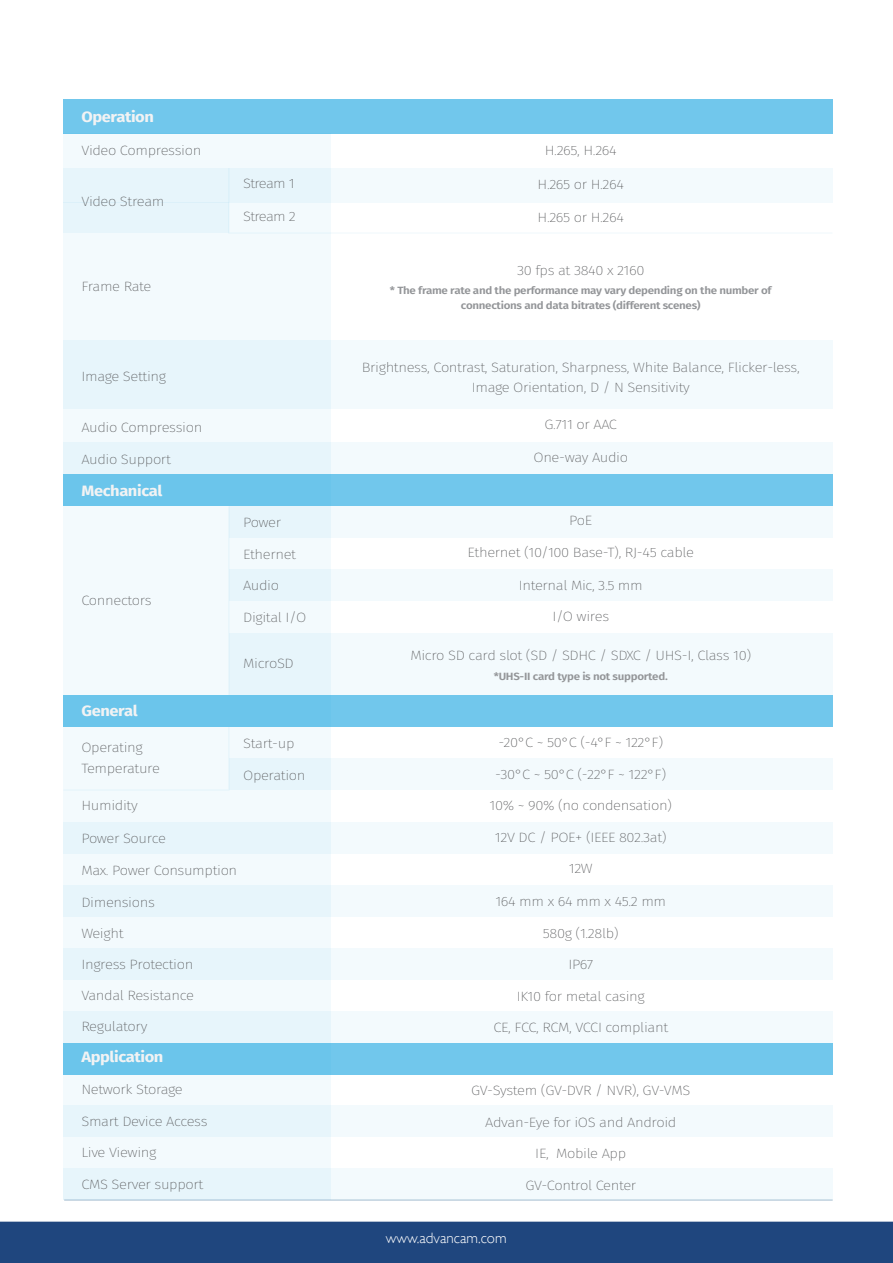
<style>
.page{position:relative;width:893px;height:1263px;background:#fff}
.page>*{position:absolute;margin:0;border:0;box-sizing:border-box;transform-origin:0 0}
.t1{font:700 15px "Fira Sans";letter-spacing:-.025em;color:#f2f3f4;scale:1.1 1}
.t2{font:300 15px "Gill Sans";color:#fff}
.t3{font:200 13.5px/19.5px "Fira Sans";letter-spacing:-.025em;color:#57585a;text-align:center;scale:1.1 1}
.t4{font:600 10.5px/15px "Fira Sans";letter-spacing:-.025em;color:#939598;text-align:center;scale:1.1 1}
</style>
<div class="page">
<div style="left:63px;top:133px;width:268px;height:1067px;background:#f3fafd"></div>
<div style="left:63px;top:202px;width:166px;height:31px;background:#e7f5fb"></div>
<div style="left:63px;top:99px;width:770px;height:34px;background:#71c7ec"></div>
<div style="left:63px;top:168px;width:770px;height:34px;background:#e7f5fb"></div>
<div style="left:0;top:1222px;width:893px;height:41px;background:#1f467e"></div>
<hr style="left:64px;top:1200px;width:769px;height:1px;background:#4e7da1">
<svg style="left:228px;top:168px;width:604px;height:65px"></svg>
<hr style="left:228px;top:506px;width:2px;height:189px;background:#009bde">
<div style="left:63px;top:340px;width:770px;height:68px;background:#f3fafd"></div>
<div style="left:63px;top:443px;width:770px;height:31px;background:#f3fafd"></div>
<div style="left:229px;top:506px;width:604px;height:31px;background:#f3fafd"></div>
<div style="left:229px;top:570px;width:604px;height:31px;background:#f3fafd"></div>
<div style="left:63px;top:474px;width:770px;height:32px;background:#71c7ec"></div>
<div style="left:229px;top:633px;width:604px;height:62px;background:#f3fafd"></div>
<div style="left:63px;top:696px;width:770px;height:31px;background:#71c7ec"></div>
<div style="left:229px;top:759px;width:604px;height:31px;background:#f3fafd"></div>
<div style="left:63px;top:822px;width:770px;height:31px;background:#f3fafd"></div>
<div style="left:63px;top:885px;width:770px;height:32px;background:#f3fafd"></div>
<div style="left:63px;top:949px;width:770px;height:31px;background:#f3fafd"></div>
<div style="left:63px;top:1011px;width:770px;height:32px;background:#f3fafd"></div>
<div style="left:63px;top:1043px;width:770px;height:31px;background:#71c7ec"></div>
<div style="left:63px;top:1105px;width:770px;height:32px;background:#f3fafd"></div>
<div style="left:63px;top:1168px;width:770px;height:32px;background:#f3fafd"></div>
<p class="t1" style="left:81px;top:106px;width:68px">Operation</p>
<p class="t3" style="left:81px;top:140px;width:110px">Video Compression</p>
<p class="t3" style="left:81px;top:192px;width:77px">Video Stream</p>
<p class="t3" style="left:81px;top:277px;width:65px">Frame Rate</p>
<p class="t3" style="left:81px;top:366px;width:78px">Image Setting</p>
<p class="t3" style="left:81px;top:417px;width:111px">Audio Compression</p>
<p class="t3" style="left:81px;top:449px;width:83px">Audio Support</p>
<p class="t1" style="left:81px;top:480px;width:75px">Mechanical</p>
<p class="t3" style="left:81px;top:591px;width:65px">Connectors</p>
<p class="t3" style="left:243px;top:174px;width:48px">Stream 1</p>
<p class="t3" style="left:243px;top:206px;width:49px">Stream 2</p>
<p class="t3" style="left:243px;top:513px;width:36px">Power</p>
<p class="t3" style="left:243px;top:544px;width:50px">Ethernet</p>
<p class="t3" style="left:243px;top:576px;width:34px">Audio</p>
<p class="t3" style="left:243px;top:607px;width:59px">Digital I/O</p>
<p class="t3" style="left:243px;top:654px;width:48px">MicroSD</p>
<p class="t1" style="left:81px;top:700px;width:53px">General</p>
<p class="t3" style="left:81px;top:736px;width:73px;line-height:21px;text-align:left">Operating<br>Temperature</p>
<p class="t3" style="left:81px;top:796px;width:53px">Humidity</p>
<p class="t3" style="left:81px;top:828px;width:78px">Power Source</p>
<p class="t3" style="left:81px;top:860px;width:143px">Max. Power Consumption</p>
<p class="t3" style="left:81px;top:893px;width:68px">Dimensions</p>
<p class="t3" style="left:81px;top:923px;width:40px">Weight</p>
<p class="t3" style="left:81px;top:954px;width:103px">Ingress Protection</p>
<p class="t3" style="left:81px;top:985px;width:104px">Vandal Resistance</p>
<p class="t3" style="left:81px;top:1016px;width:61px">Regulatory</p>
<p class="t1" style="left:81px;top:1047px;width:76px">Application</p>
<p class="t3" style="left:81px;top:1079px;width:94px">Network Storage</p>
<p class="t3" style="left:81px;top:1111px;width:116px">Smart Device Access</p>
<p class="t3" style="left:81px;top:1142px;width:70px">Live Viewing</p>
<p class="t3" style="left:81px;top:1174px;width:112px">CMS Server support</p>
<p class="t3" style="left:243px;top:734px;width:48px">Start-up</p>
<p class="t3" style="left:243px;top:765px;width:58px">Operation</p>
<p class="t3" style="left:545px;top:140px;width:67px">H.265, H.264</p>
<p class="t3" style="left:538px;top:174px;width:80px">H.265 or H.264</p>
<p class="t3" style="left:538px;top:208px;width:80px">H.265 or H.264</p>
<p class="t3" style="left:517px;top:260px;width:117px">30 fps at 3840 x 2160</p>
<p class="t4" style="left:390px;top:283px;width:348px">* The frame rate and the performance may vary depending on the number of connections and data bitrates (different scenes)</p>
<p class="t3" style="left:362px;top:358px;width:400px">Brightness, Contrast, Saturation, Sharpness, White Balance, Flicker-less,<br>Image Orientation, D / N Sensitivity</p>
<p class="t3" style="left:545px;top:415px;width:67px">G.711 or AAC</p>
<p class="t3" style="left:533px;top:448px;width:88px">One-way Audio</p>
<p class="t3" style="left:569px;top:511px;width:22px">PoE</p>
<p class="t3" style="left:468px;top:542px;width:207px">Ethernet (10/100 Base-T), RJ-45 cable</p>
<p class="t3" style="left:519px;top:575px;width:114px">Internal Mic, 3.5 mm</p>
<p class="t3" style="left:552px;top:607px;width:53px">I/O wires</p>
<p class="t3" style="left:410px;top:646px;width:311px">Micro SD card slot (SD / SDHC / SDXC / UHS-I, Class 10)</p>
<p class="t4" style="left:494px;top:669px;width:160px">*UHS-II card type is not supported.</p>
<p class="t3" style="left:498px;top:733px;width:151px">-20°C ~ 50°C (-4°F ~ 122°F)</p>
<p class="t3" style="left:495px;top:764px;width:157px">-30°C ~ 50°C (-22°F ~ 122°F)</p>
<p class="t3" style="left:490px;top:796px;width:167px">10% ~ 90% (no condensation)</p>
<p class="t3" style="left:495px;top:827px;width:158px">12V DC / POE+ (IEEE 802.3at)</p>
<p class="t3" style="left:569px;top:859px;width:23px">12W</p>
<p class="t3" style="left:495px;top:892px;width:157px">164 mm x 64 mm x 45.2 mm</p>
<p class="t3" style="left:543px;top:923px;width:70px">580g (1.28lb)</p>
<p class="t3" style="left:568px;top:955px;width:24px">IP67</p>
<p class="t3" style="left:517px;top:986px;width:118px">IK10 for metal casing</p>
<p class="t3" style="left:493px;top:1018px;width:160px">CE, FCC, RCM, VCCI compliant</p>
<p class="t3" style="left:471px;top:1081px;width:201px">GV-System (GV-DVR / NVR), GV-VMS</p>
<p class="t3" style="left:485px;top:1112px;width:175px">Advan-Eye for iOS and Android</p>
<p class="t3" style="left:535px;top:1144px;width:84px">IE, Mobile App</p>
<p class="t3" style="left:525px;top:1175px;width:102px">GV-Control Center</p>
<p class="t2" style="left:386px;top:1229px;width:122px">www.advancam.com</p>
</div>
